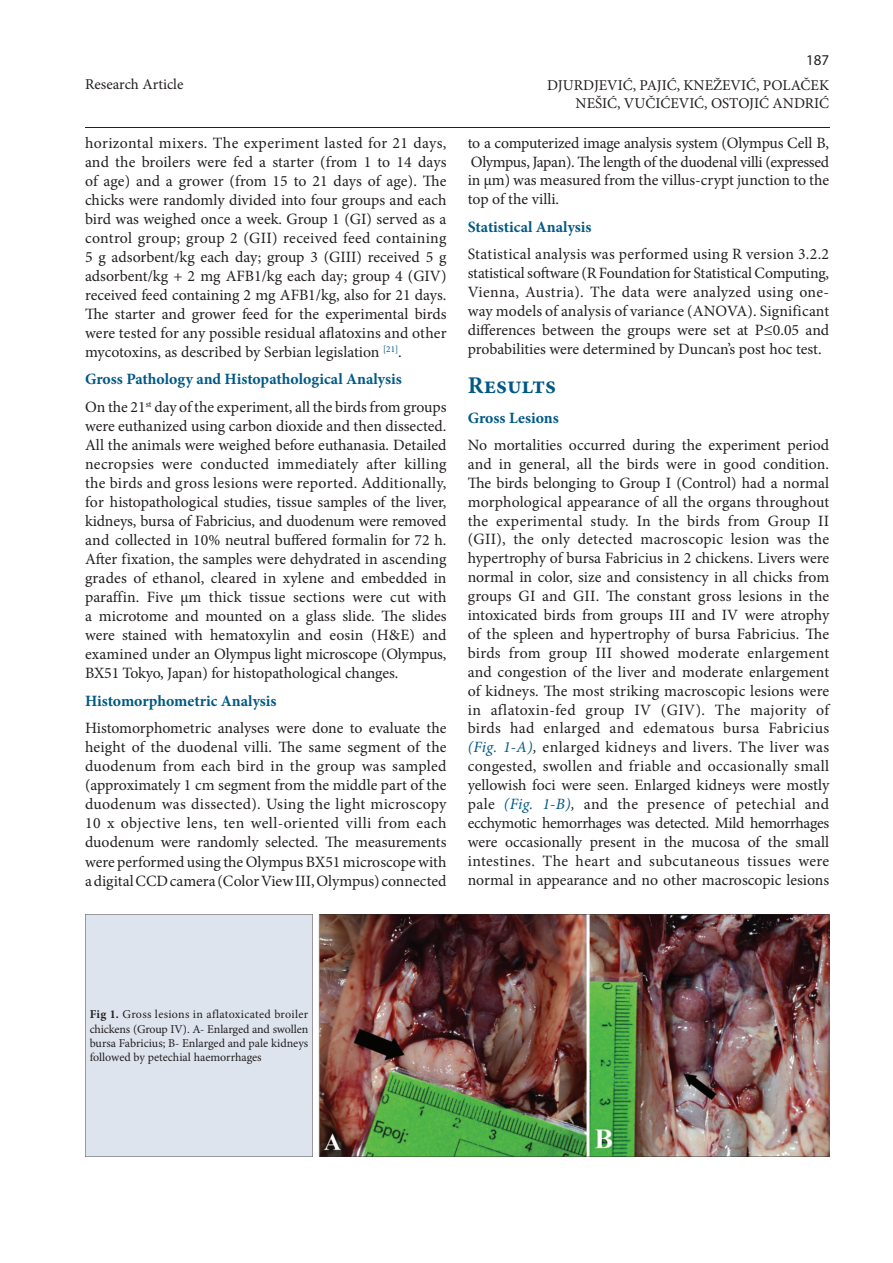
<style>
.page{position:relative;width:893px;height:1263px;background:#fff}
.page>*{position:absolute;margin:0;border:0;box-sizing:border-box;transform-origin:0 0}
.t1{font:700 24px "Minion Pro";color:#005984}
.t2{font:15.75px/19px "Minion Pro";color:#231f20;text-align:justify}
.t3{font:700 15.75px "Minion Pro";letter-spacing:-.005em;color:#005984}
.t4{font:15px/18px "Minion Pro";color:#231f20;text-align:right}
.t5{font:15px "Myriad Pro";color:#231f20}
.t6{font:12px/14.4px "Minion Pro";color:#231f20;text-align:justify}
.s1{font-weight:700;color:#005984}
.s2{font-style:italic;color:#005984}
.s3{font-style:italic}
.s4{font-weight:700}
</style>
<div class="page">
<hr style="left:85px;top:128px;width:744px;height:1px;background:#231f20">
<img style="left:319px;top:914px;width:510px;height:243px">
<div style="left:85px;top:914px;width:228px;height:243px;background:#dee4ed"></div>
<p class="t4" style="left:85px;top:75px;width:100px">Research Article</p>
<p class="t2" style="left:85px;top:133px;width:363px">horizontal mixers. The experiment lasted for 21 days, and the broilers were fed a starter (from 1 to 14 days of age) and a grower (from 15 to 21 days of age). The chicks were randomly divided into four groups and each bird was weighed once a week. Group 1 (GI) served as a control group; group 2 (GII) received feed containing 5 g adsorbent/kg each day; group 3 (GIII) received 5 g adsorbent/kg + 2 mg AFB1/kg each day; group 4 (GIV) received feed containing 2 mg AFB1/kg, also for 21 days.<br>The starter and grower feed for the experimental birds were tested for any possible residual aflatoxins and other mycotoxins, as described by Serbian legislation <sup>[21]</sup>.</p>
<p class="t2" style="left:85px;top:366px;width:363px;line-height:27.5px"><span class="s1">Gross Pathology and Histopathological Analysis<br></span>On the 21<sup>st</sup> day of the experiment, all the birds from groups</p>
<p class="t2" style="left:85px;top:416px;width:363px">were euthanized using carbon dioxide and then dissected.<br>All the animals were weighed before euthanasia. Detailed necropsies were conducted immediately after killing the birds and gross lesions were reported. Additionally, for histopathological studies, tissue samples of the liver, kidneys, bursa of Fabricius, and duodenum were removed and collected in 10% neutral buffered formalin for 72 h.<br>After fixation, the samples were dehydrated in ascending grades of ethanol, cleared in xylene and embedded in paraffin. Five µm thick tissue sections were cut with a microtome and mounted on a glass slide. The slides were stained with hematoxylin and eosin (H&amp;E) and examined under an Olympus light microscope (Olympus, BX51 Tokyo, Japan) for histopathological changes.</p>
<p class="t3" style="left:85px;top:690px;width:193px">Histomorphometric Analysis</p>
<p class="t2" style="left:85px;top:719px;width:363px">Histomorphometric analyses were done to evaluate the height of the duodenal villi. The same segment of the duodenum from each bird in the group was sampled (approximately 1 cm segment from the middle part of the duodenum was dissected). Using the light microscopy 10 x objective lens, ten well-oriented villi from each duodenum were randomly selected. The measurements were performed using the Olympus BX51 microscope with a digital CCD camera (Color View III, Olympus) connected</p>
<p class="t5" style="left:806px;top:51px;width:25px">187</p>
<p class="t4" style="left:547px;top:76px;width:283px">DJURDJEVIĆ, PAJIĆ, KNEŽEVIĆ, POLAČEK<br>NEŠIĆ, VUČIĆEVIĆ, OSTOJIĆ ANDRIĆ</p>
<p class="t2" style="left:468px;top:133px;width:363px">to a computerized image analysis system (Olympus Cell B, Olympus, Japan). The length of the duodenal villi (expressed in µm) was measured from the villus-crypt junction to the top of the villi.</p>
<p class="t3" style="left:468px;top:216px;width:125px">Statistical Analysis</p>
<p class="t2" style="left:468px;top:245px;width:363px">Statistical analysis was performed using R version 3.2.2 statistical software (R Foundation for Statistical Computing, Vienna, Austria). The data were analyzed using one&shy;way models of analysis of variance (ANOVA). Significant differences between the groups were set at P≤0.05 and probabilities were determined by Duncan’s post hoc test.</p>
<h1 class="t1" style="left:468px;top:368px;width:90px">Results</h1>
<p class="t3" style="left:468px;top:406px;width:93px">Gross Lesions</p>
<p class="t2" style="left:468px;top:435px;width:363px">No mortalities occurred during the experiment period and in general, all the birds were in good condition.<br>The birds belonging to Group I (Control) had a normal morphological appearance of all the organs throughout the experimental study. In the birds from Group II (GII), the only detected macroscopic lesion was the hypertrophy of bursa Fabricius in 2 chickens. Livers were normal in color, size and consistency in all chicks from groups GI and GII. The constant gross lesions in the intoxicated birds from groups III and IV were atrophy of the spleen and hypertrophy of bursa Fabricius. The birds from group III showed moderate enlargement and congestion of the liver and moderate enlargement of kidneys. The most striking macroscopic lesions were in aflatoxin-fed group IV (GIV). The majority of birds had enlarged and edematous bursa Fabricius <span class="s2">(Fig. 1-A)</span><span class="s3">,</span> enlarged kidneys and livers. The liver was congested, swollen and friable and occasionally small yellowish foci were seen. Enlarged kidneys were mostly pale <span class="s2">(Fig. 1-B)</span><span class="s3">,</span> and the presence of petechial and ecchymotic hemorrhages was detected. Mild hemorrhages were occasionally present in the mucosa of the small intestines. The heart and subcutaneous tissues were normal in appearance and no other macroscopic lesions</p>
<p class="t6" style="left:90px;top:1007px;width:220px"><span class="s4">Fig 1.</span> Gross lesions in aflatoxicated broiler chickens (Group IV). A- Enlarged and swollen bursa Fabricius; B- Enlarged and pale kidneys followed by petechial haemorrhages</p>
</div>
